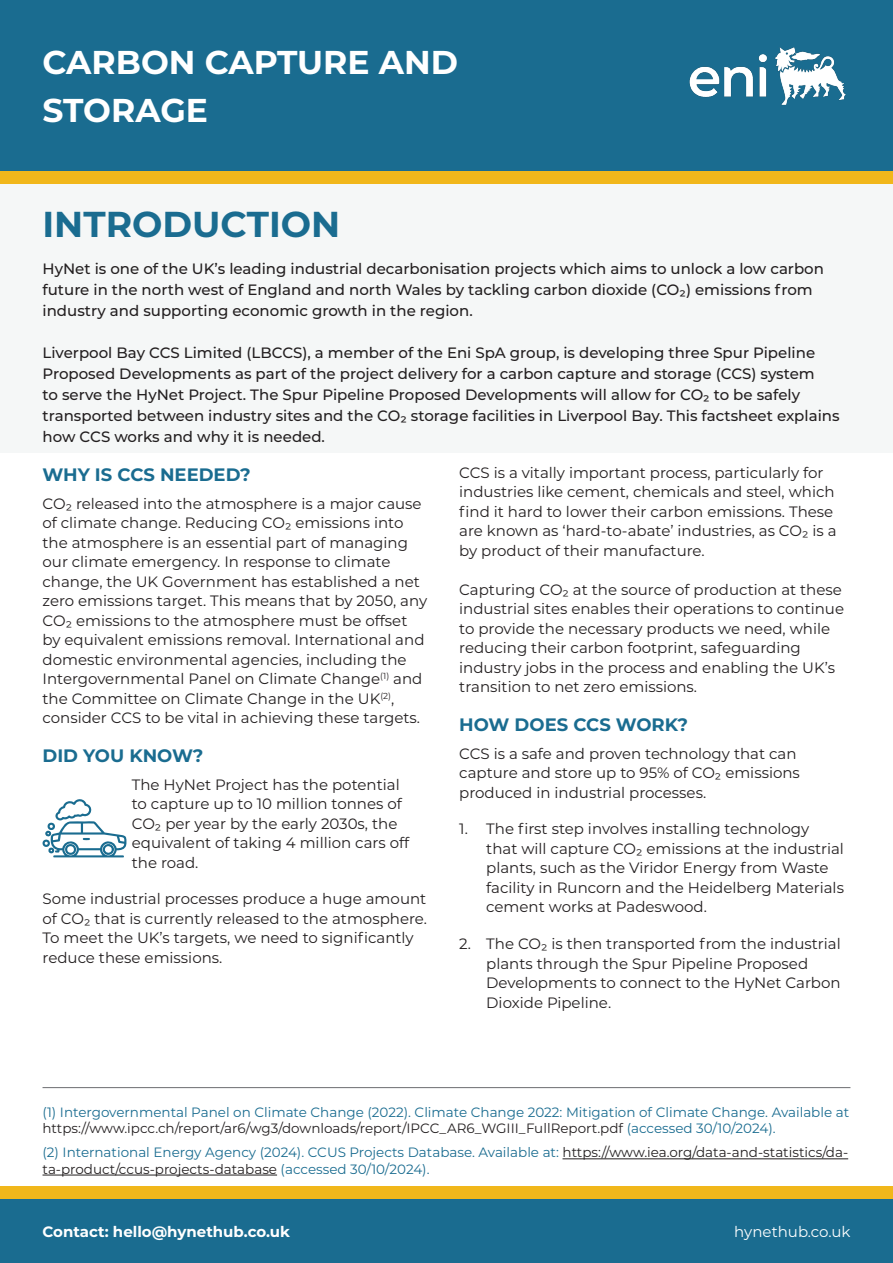
<style>
.page{position:relative;width:893px;height:1263px;background:#fff}
.page>*{position:absolute;margin:0;border:0;box-sizing:border-box;transform-origin:0 0}
.Heading-1{font:700 36px "Montserrat";color:#1a6c90}
.t1{font:700 33px/48px "Montserrat";color:#fff}
.Blue_Heading_Text{font:700 18px "Montserrat";color:#1a6c90}
.Content{font:15px/19.5px "Montserrat";color:#231f20}
.Body_Text{font:500 15px/21px "Montserrat";color:#231f20}
.Heading-1-2{font:700 15px "Montserrat";color:#fff}
.Heading-1-3{font:15px "Montserrat";color:#fff}
.Footnote{font:13.5px/16.2px "Montserrat";color:#1a6c90}
.s1{color:#231f20}
</style>
<div class="page">
<div style="left:0;top:0;width:893px;height:453px;background:#f5f7f7"></div>
<div style="left:0;top:1px;width:893px;height:183px;background:#f1b71b"></div>
<div style="left:0;top:0;width:893px;height:170px;background:#1a6c90"></div>
<div style="left:0;top:1186px;width:893px;height:77px;background:#f1b71b"></div>
<div style="left:0;top:1199px;width:893px;height:64px;background:#1a6c90"></div>
<img style="left:689px;top:47px;width:157px;height:58px">
<hr style="left:43px;top:1087px;width:807px;height:1px;background:#6c6d70">
<hr style="left:562px;top:1158px;width:286px;height:1px;background:#231f20">
<hr style="left:43px;top:1175px;width:234px;height:1px;background:#231f20">
<svg style="left:42px;top:799px;width:85px;height:59px"></svg>
<p class="t1" style="left:43px;top:37px;width:417px">CARBON CAPTURE AND<br>STORAGE</p>
<p class="Heading-1" style="left:43px;top:198px;width:299px">INTRODUCTION</p>
<p class="Body_Text" style="left:43px;top:257px;width:783px">HyNet is one of the UK’s leading industrial decarbonisation projects which aims to unlock a low carbon future in the north west of England and north Wales by tackling carbon dioxide (CO2) emissions from industry and supporting economic growth in the region.</p>
<p class="Body_Text" style="left:43px;top:341px;width:799px">Liverpool Bay CCS Limited (LBCCS), a member of the Eni SpA group, is developing three Spur Pipeline Proposed Developments as part of the project delivery for a carbon capture and storage (CCS) system<br>to serve the HyNet Project. The Spur Pipeline Proposed Developments will allow for CO₂ to be safely transported between industry sites and the CO₂ storage facilities in Liverpool Bay. This factsheet explains how CCS works and why it is needed.</p>
<p class="Blue_Heading_Text" style="left:43px;top:461px;width:210px">WHY IS CCS NEEDED?</p>
<p class="Content" style="left:43px;top:493px;width:386px">CO₂ released into the atmosphere is a major cause of climate change. Reducing CO₂ emissions into the atmosphere is an essential part of managing our climate emergency. In response to climate change, the UK Government has established a net zero emissions target. This means that by 2050, any CO₂ emissions to the atmosphere must be offset by equivalent emissions removal. International and domestic environmental agencies, including the Intergovernmental Panel on Climate Change<sup>(1)</sup> and the Committee on Climate Change in the UK<sup>(2)</sup>, consider CCS to be vital in achieving these targets.</p>
<p class="Blue_Heading_Text" style="left:43px;top:742px;width:163px">DID YOU KNOW?</p>
<p class="Content" style="left:132px;top:774px;width:279px">The HyNet Project has the potential to capture up to 10 million tonnes of<br>CO2 per year by the early 2030s, the equivalent of taking 4 million cars off the road.</p>
<p class="Content" style="left:43px;top:889px;width:386px">Some industrial processes produce a huge amount of CO₂ that is currently released to the atmosphere.<br>To meet the UK’s targets, we need to significantly reduce these emissions.</p>
<p class="Content" style="left:459px;top:462px;width:379px">CCS is a vitally important process, particularly for industries like cement, chemicals and steel, which find it hard to lower their carbon emissions. These are known as ‘hard-to-abate’ industries, as CO₂ is a by product of their manufacture.</p>
<p class="Content" style="left:459px;top:579px;width:386px">Capturing CO2 at the source of production at these industrial sites enables their operations to continue to provide the necessary products we need, while reducing their carbon footprint, safeguarding industry jobs in the process and enabling the UK’s transition to net zero emissions.</p>
<p class="Blue_Heading_Text" style="left:459px;top:711px;width:230px">HOW DOES CCS WORK?</p>
<p class="Content" style="left:459px;top:743px;width:342px">CCS is a safe and proven technology that can capture and store up to 95% of CO₂ emissions produced in industrial processes.</p>
<p class="Content" style="left:486px;top:819px;width:359px;text-indent:-27px">1. The first step involves installing technology that will capture CO₂ emissions at the industrial plants, such as the Viridor Energy from Waste facility in Runcorn and the Heidelberg Materials cement works at Padeswood.</p>
<p class="Content" style="left:486px;top:933px;width:356px;text-indent:-27px">2. The CO₂ is then transported from the industrial plants through the Spur Pipeline Proposed Developments to connect to the HyNet Carbon Dioxide Pipeline.</p>
<p class="Footnote" style="left:43px;top:1103px;width:808px">(1) Intergovernmental Panel on Climate Change (2022). Climate Change 2022: Mitigation of Climate Change. Available at <span class="s1">https://www.ipcc.ch/report/ar6/wg3/downloads/report/IPCC_AR6_WGIII_FullReport.pdf</span> (accessed 30/10/2024).</p>
<p class="Footnote" style="left:43px;top:1144px;width:807px">(2) International Energy Agency (2024). CCUS Projects Database. Available at: <span class="s1">https://www.iea.org/data-and-statistics/da&shy;ta-product/ccus-projects-database</span> (accessed 30/10/2024).</p>
<p class="Heading-1-2" style="left:43px;top:1221px;width:249px">Contact: hello@hynethub.co.uk</p>
<p class="Heading-1-3" style="left:734px;top:1221px;width:118px">hynethub.co.uk</p>
</div>
